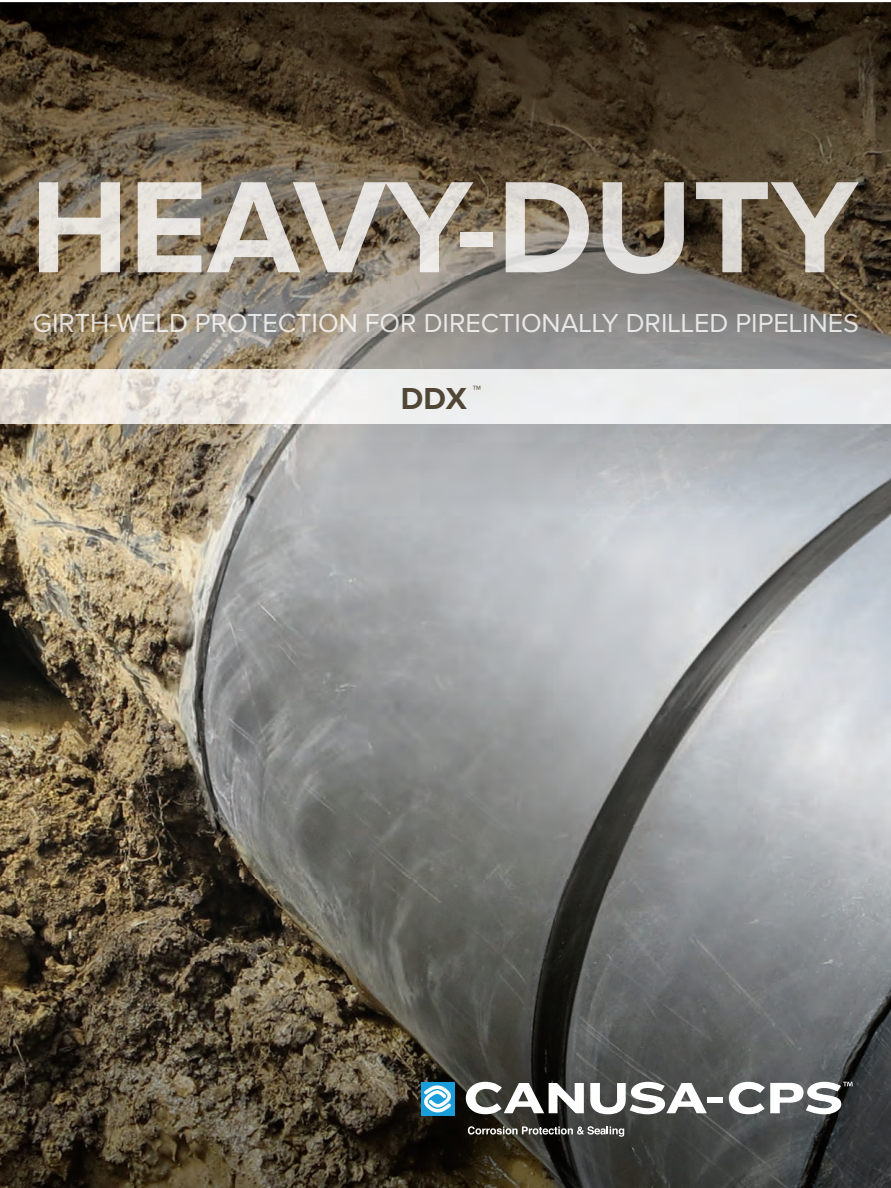
<style>
.page{position:relative;width:891px;height:1188px;background:#fff}
.page>*{position:absolute;margin:0;border:0;box-sizing:border-box;transform-origin:0 0}
.t1{font:700 135px "Proxima Nova";color:rgb(255 255 255/.8)}
.t2{font:700 31.5px "Proxima Nova";color:#514635}
.t3{font:27px "Proxima Nova";color:rgb(255 255 255/.8)}
</style>
<div class="page">
<img style="left:0;top:516px;width:891px;height:672px">
<img style="left:0;top:2px;width:891px;height:205px">
<img style="left:0;top:207px;width:52px;height:309px">
<img style="left:839px;top:207px;width:52px;height:309px">
<img style="left:52px;top:275px;width:787px;height:241px">
<img style="left:0;top:369px;width:891px;height:54px">
<img style="left:51px;top:306px;width:789px;height:30px">
<img style="left:50px;top:181px;width:793px;height:94px">
<div style="left:421px;top:1082px;width:33px;height:34px;background:#199eda"></div>
<svg style="left:424px;top:1085px;width:27px;height:27px"></svg>
<svg style="left:466px;top:1082px;width:118px;height:32px"></svg>
<svg style="left:590px;top:1082px;width:117px;height:32px"></svg>
<div style="left:707px;top:1097px;width:16px;height:5px;background:#fff"></div>
<svg style="left:468px;top:1126px;width:156px;height:11px;background:#6b6a66"></svg>
<svg style="left:729px;top:1082px;width:124px;height:32px"></svg>
<h1 class="t1" style="left:30px;top:150px;width:830px">HEAVY-DUTY</h1>
<p class="t3" style="left:33px;top:308px;width:828px">GIRTH-WELD PROTECTION FOR DIRECTIONALLY DRILLED PIPELINES</p>
<p class="t2" style="left:401px;top:380px;width:82px">DDX <sup>™</sup></p>
</div>
